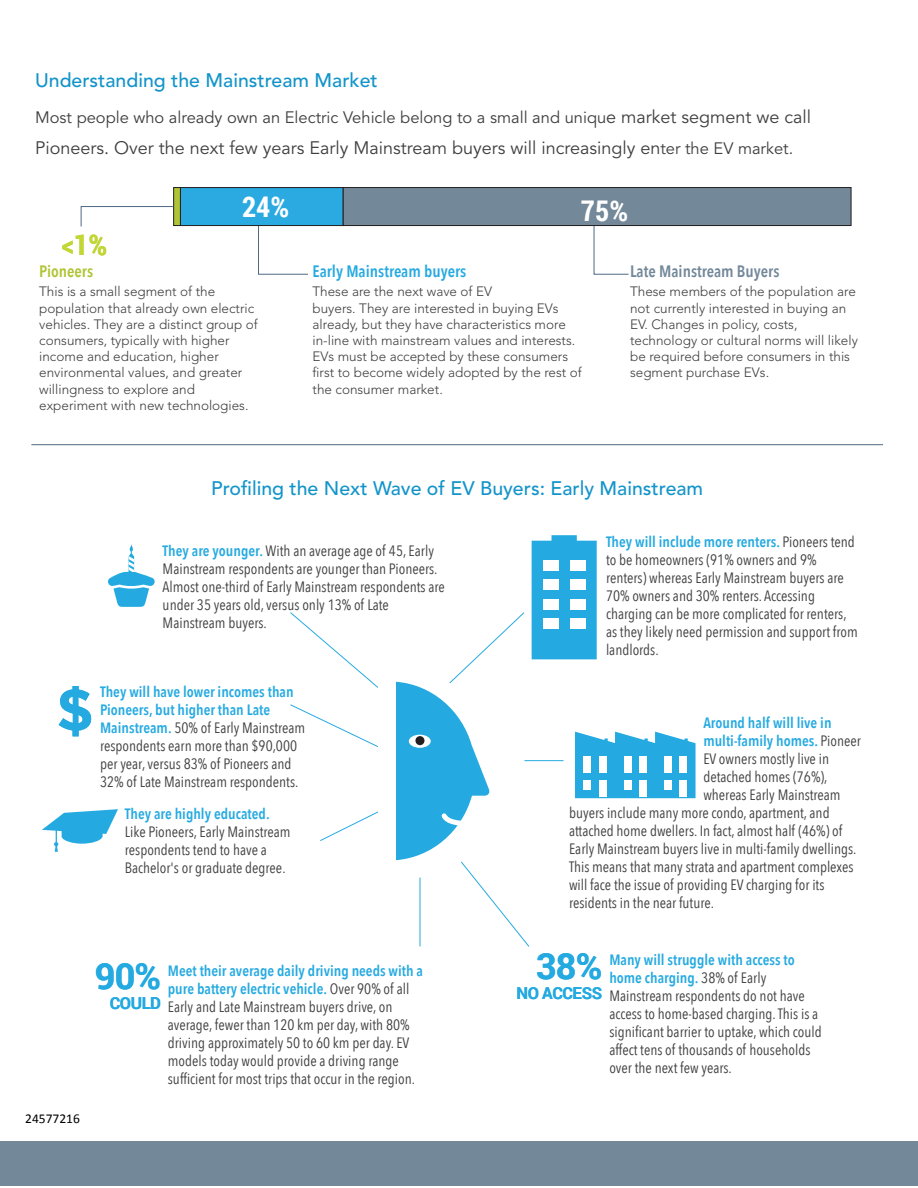
<style>
.page{position:relative;width:918px;height:1188px;background:#fff}
.page>*{position:absolute;margin:0;border:0;box-sizing:border-box;transform-origin:0 0}
.t1{font:700 36px "Roboto";color:#24aae1}
.t2{font:700 28.5px "Roboto Condensed";color:#fff}
.t3{font:700 28.5px "Roboto Condensed";color:#b0c436}
.t4{font:500 19.5px "Avenir LT Std";color:#1294ca}
.t5{font:18px "Avenir LT Std";color:#3e3e3f}
.t6{font:16.5px "Avenir LT Std";color:#3e3e3f}
.t7{font:600 16.5px "Avenir Next Condensed";color:#27aae1}
.t8{font:600 16.5px "Avenir Next Condensed";color:#738899}
.t9{font:700 16.5px "Roboto";letter-spacing:-.025em;color:#24aae1}
.t10{font:600 16.5px "Avenir Next Condensed";color:#b0c436}
.t11{font:15px/18px "Avenir Next Condensed";color:#3e3e3f}
.t12{font:600 15px "Avenir Next Condensed";color:#27aae1}
.t13{font:300 13.5px/16.2px "Avenir LT Std";color:#3e3e3f}
.t14{font:13.5px "Calibri";color:#000}
.s1{font-size:18px}
.s2{font-size:16.5px}
.s3{font-weight:600;color:#27aae1}
.s4{font-weight:400;color:#3e3e3f}
</style>
<div class="page">
<div style="left:0;top:1141px;width:918px;height:45px;background:#738899"></div>
<hr style="left:31px;top:444px;width:852px;height:1px;background:#4f6883">
<svg style="left:258px;top:226px;width:50px;height:49px"></svg>
<svg style="left:594px;top:226px;width:35px;height:49px"></svg>
<svg style="left:81px;top:206px;width:92px;height:21px"></svg>
<div style="left:343px;top:187px;width:508px;height:39px;background:#738899;border:1px solid #231f20"></div>
<div style="left:180px;top:187px;width:163px;height:39px;background:#2aaae1;border:1px solid #231f20"></div>
<div style="left:173px;top:187px;width:8px;height:39px;background:#b0c436;border:1px solid #231f20"></div>
<svg style="left:290px;top:612px;width:88px;height:76px"></svg>
<svg style="left:59px;top:686px;width:32px;height:50px"></svg>
<svg style="left:108px;top:544px;width:47px;height:63px"></svg>
<svg style="left:42px;top:809px;width:76px;height:43px"></svg>
<svg style="left:290px;top:704px;width:88px;height:43px"></svg>
<svg style="left:320px;top:811px;width:58px;height:30px"></svg>
<svg style="left:396px;top:535px;width:300px;height:412px"></svg>
<h3 class="t4" style="left:35px;top:69px;width:344px">Understanding the Mainstream Market</h3>
<p class="t6" style="left:35px;top:107px;width:778px">Most people who already own an Electric Vehicle belong to a small and uniqu<span class="s1">e market segment we call</span></p>
<p class="t5" style="left:35px;top:138px;width:760px">Pioneers. Over the next few years Early Mainstream buyers will increasingly en<span class="s2">ter the EV market.</span></p>
<h2 class="t3" style="left:62px;top:224px;width:47px">&lt;1%</h2>
<h2 class="t2" style="left:242px;top:187px;width:49px">24%</h2>
<h2 class="t2" style="left:581px;top:191px;width:49px">75%</h2>
<p class="t10" style="left:39px;top:257px;width:55px">Pioneers</p>
<p class="t13" style="left:39px;top:284px;width:220px">This is a small segment of the population that already own electric vehicles. They are a distinct group of consumers, typically with higher income and education, higher environmental values, and greater willingness to explore and experiment with new technologies.</p>
<p class="t7" style="left:313px;top:257px;width:155px">Early Mainstream buyers</p>
<p class="t13" style="left:313px;top:284px;width:271px">These are the next wave of EV<br>buyers. They are interested in buying EVs already, but they have characteristics more in-line with mainstream values and interests.<br>EVs must be accepted by these consumers first to become widely adopted by the rest of the consumer market.</p>
<p class="t8" style="left:630px;top:257px;width:151px">Late Mainstream Buyers</p>
<p class="t13" style="left:630px;top:284px;width:229px">These members of the population are not currently interested in buying an EV. Changes in policy, costs, technology or cultural norms will likely be required before consumers in this segment purchase EVs.</p>
<h3 class="t4" style="left:211px;top:477px;width:494px">Profiling the Next Wave of EV Buyers: Early Mainstream</h3>
<p class="t11" style="left:163px;top:541px;width:284px"><span class="s3">They are younger.</span> With an average age of 45, Early Mainstream respondents are younger than Pioneers.<br>Almost one-third of Early Mainstream respondents are under 35 years old, versus only 13% of Late Mainstream buyers.</p>
<p class="t11" style="left:100px;top:682px;width:207px"><span class="s3">They will have lower incomes than Pioneers, but higher than Late Mainstream.</span> 50% of Early Mainstream respondents earn more than $90,000 per year, versus 83% of Pioneers and 32% of Late Mainstream respondents.</p>
<p class="t12" style="left:125px;top:801px;width:146px">They are highly educated.</p>
<p class="t11" style="left:125px;top:822px;width:167px">Like Pioneers, Early Mainstream respondents tend to have a<br>Bachelor's or graduate degree.</p>
<p class="t11" style="left:606px;top:532px;width:253px"><span class="s3">They will include more renters.</span> Pioneers tend to be homeowners (91% owners and 9% renters) whereas Early Mainstream buyers are 70% owners and 30% renters. Accessing charging can be more complicated for renters, as they likely need permission and support from landlords.</p>
<p class="t12" style="left:703px;top:710px;width:130px">Around half will live in</p>
<p class="t12" style="left:703px;top:728px;width:159px">multi-family homes. <span class="s4">Pioneer</span></p>
<p class="t11" style="left:703px;top:749px;width:127px">EV owners mostly live in</p>
<p class="t11" style="left:703px;top:767px;width:126px">detached homes (76%),</p>
<p class="t11" style="left:703px;top:785px;width:139px">whereas Early Mainstream</p>
<p class="t11" style="left:569px;top:803px;width:262px">buyers include many more condo, apartment, and</p>
<p class="t11" style="left:569px;top:821px;width:275px">attached home dwellers. In fact, almost half (46%) of</p>
<p class="t11" style="left:569px;top:839px;width:289px">Early Mainstream buyers live in multi-family dwellings.</p>
<p class="t11" style="left:569px;top:857px;width:286px">This means that many strata and apartment complexes</p>
<p class="t11" style="left:569px;top:875px;width:257px">will face the issue of providing EV charging for its</p>
<p class="t11" style="left:569px;top:893px;width:147px">residents in the near future.</p>
<p class="t14" style="left:25px;top:1109px;width:56px">24577216</p>
<h1 class="t1" style="left:536px;top:941px;width:68px">38%</h1>
<p class="t9" style="left:516px;top:981px;width:87px">NO ACCESS</p>
<p class="t11" style="left:168px;top:961px;width:257px"><span class="s3">Meet their average daily driving needs with a pure battery electric vehicle.</span> Over 90% of all Early and Late Mainstream buyers drive, on average, fewer than 120 km per day, with 80% driving approximately 50 to 60 km per day. EV models today would provide a driving range sufficient for most trips that occur in the region.</p>
<p class="t11" style="left:609px;top:950px;width:214px"><span class="s3">Many will struggle with access to home charging.</span> 38% of Early Mainstream respondents do not have access to home-based charging. This is a significant barrier to uptake, which could affect tens of thousands of households over the next few years.</p>
<h1 class="t1" style="left:95px;top:951px;width:68px">90%</h1>
<p class="t9" style="left:110px;top:992px;width:53px">COULD</p>
</div>
